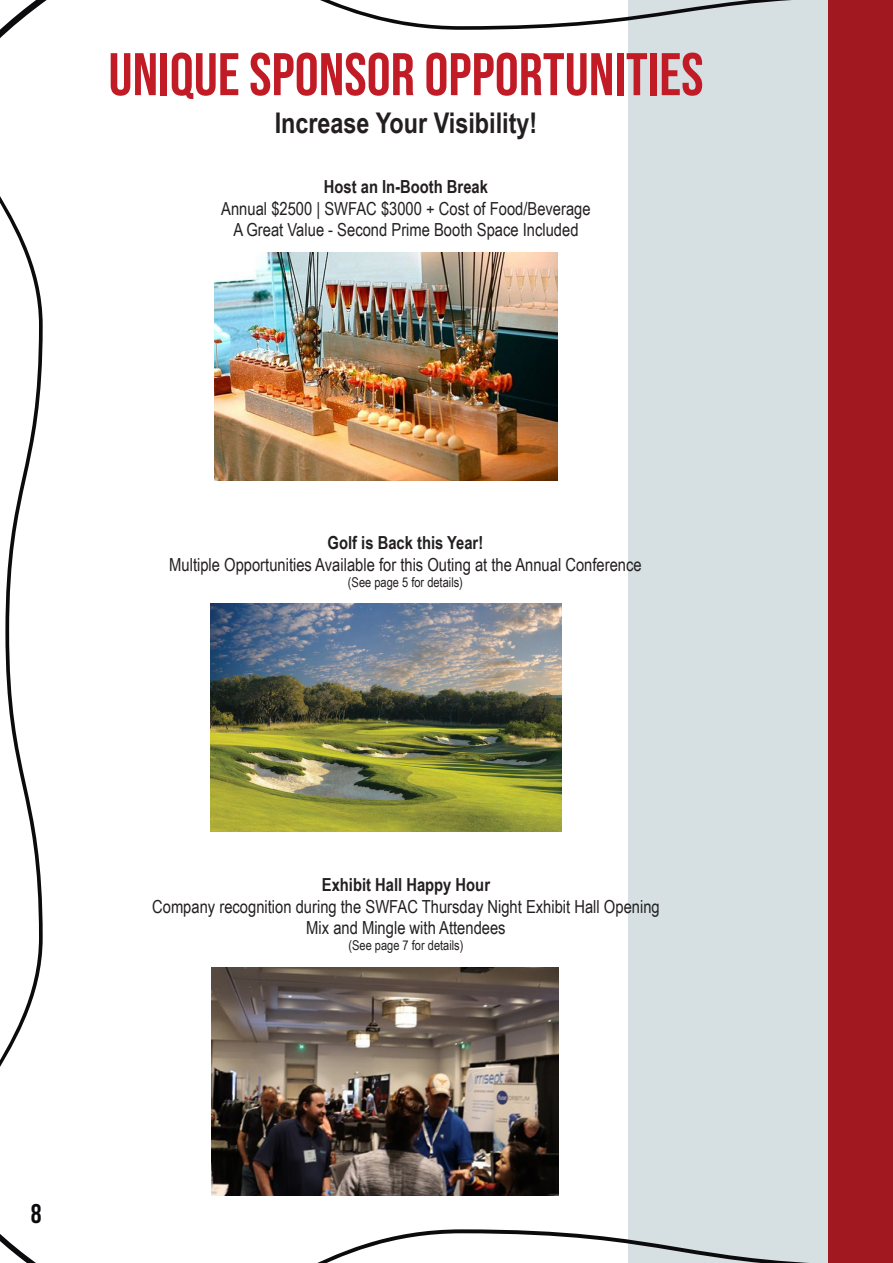
<style>
.page{position:relative;width:893px;height:1263px;background:#fff}
.page>*{position:absolute;margin:0;border:0;box-sizing:border-box;transform-origin:0 0}
.Marker{font:60px "Bebas Neue";color:#c11c26}
.t1{font:700 28.5px "Arial Narrow";color:#231f20}
.t2{font:27px "Bebas Neue";color:#0b0b0e}
.t3{font:18px/21.6px "Arial Narrow";color:#231f20;text-align:center}
.t4{font:700 18px "Arial Narrow";color:#231f20}
.t5{font:13.5px "Arial Narrow";color:#231f20}
</style>
<div class="page">
<div style="left:628px;top:0;width:265px;height:1263px;background:#d6dfe2"></div>
<svg style="left:0;top:196px;width:43px;height:871px"></svg>
<svg style="left:317px;top:1229px;width:512px;height:34px"></svg>
<svg style="left:320px;top:0;width:509px;height:60px"></svg>
<svg style="left:0;top:0;width:47px;height:38px"></svg>
<svg style="left:0;top:1234px;width:36px;height:29px"></svg>
<img style="left:214px;top:252px;width:343px;height:229px">
<img style="left:211px;top:603px;width:350px;height:228px">
<img style="left:212px;top:968px;width:346px;height:227px">
<div style="left:829px;top:0;width:64px;height:1263px;background:#a11821"></div>
<p class="Marker" style="left:108px;top:40px;width:597px">UNIQUE SPONSOR OPPORTUNITIES</p>
<p class="t1" style="left:275px;top:102px;width:264px">Increase Your Visibility!</p>
<p class="t4" style="left:324px;top:173px;width:166px">Host an In-Booth Break</p>
<p class="t3" style="left:221px;top:197px;width:371px">Annual $2500 | SWFAC $3000 + Cost of Food/Beverage</p>
<p class="t3" style="left:233px;top:218px;width:347px">A Great Value - Second Prime Booth Space Included</p>
<p class="t4" style="left:328px;top:529px;width:157px">Golf is Back this Year!</p>
<p class="t3" style="left:169px;top:553px;width:474px">Multiple Opportunities Available for this Outing at the Annual Conference</p>
<p class="t5" style="left:348px;top:572px;width:117px">(See page 5 for details)</p>
<h3 class="t2" style="left:31px;top:1198px;width:12px">8</h3>
<p class="t4" style="left:322px;top:871px;width:170px">Exhibit Hall Happy Hour</p>
<p class="t3" style="left:152px;top:895px;width:509px">Company recognition during the SWFAC Thursday Night Exhibit Hall Opening<br>Mix and Mingle with Attendees</p>
<p class="t5" style="left:348px;top:936px;width:117px">(See page 7 for details)</p>
</div>
